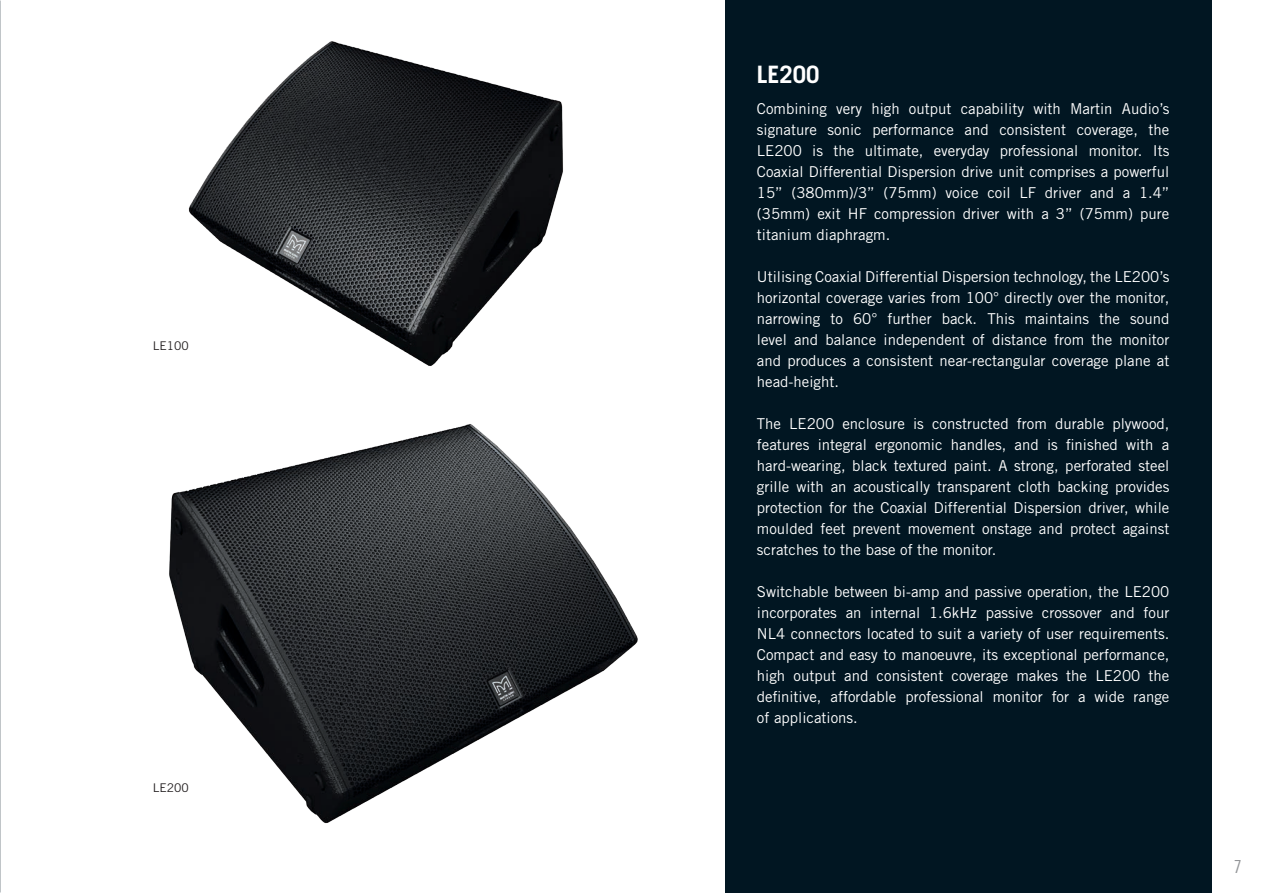
<style>
.page{position:relative;width:1263px;height:893px;background:#fff}
.page>*{position:absolute;margin:0;border:0;box-sizing:border-box;transform-origin:0 0}
.t1{font:700 24px "Trade Gothic";color:#fff}
.t2{font:18px "Trade Gothic Cond Eighteen";color:#939598}
.t3{font:15px/21px "Trade Gothic";color:#fff;text-align:justify}
.t4{font:12px "Trade Gothic";color:#231f20}
</style>
<div class="page">
<div style="left:725px;top:0;width:486px;height:893px;background:#011622"></div>
<img style="left:169px;top:424px;width:469px;height:400px">
<img style="left:188px;top:41px;width:375px;height:325px">
<p class="t4" style="left:153px;top:338px;width:37px">LE100</p>
<p class="t4" style="left:153px;top:780px;width:37px">LE200</p>
<h1 class="t1" style="left:757px;top:59px;width:64px">LE200</h1>
<p class="t3" style="left:757px;top:98px;width:414px">Combining very high output capability with Martin Audio’s signature sonic performance and consistent coverage, the LE200 is the ultimate, everyday professional monitor. Its Coaxial Differential Dispersion drive unit comprises a powerful 15” (380mm)/3” (75mm) voice coil LF driver and a 1.4” (35mm) exit HF compression driver with a 3” (75mm) pure titanium diaphragm.</p>
<p class="t3" style="left:757px;top:266px;width:414px">Utilising Coaxial Differential Dispersion technology, the LE200’s horizontal coverage varies from 100° directly over the monitor, narrowing to 60° further back. This maintains the sound level and balance independent of distance from the monitor and produces a consistent near-rectangular coverage plane at head-height.</p>
<p class="t3" style="left:757px;top:413px;width:414px">The LE200 enclosure is constructed from durable plywood, features integral ergonomic handles, and is finished with a hard-wearing, black textured paint. A strong, perforated steel grille with an acoustically transparent cloth backing provides protection for the Coaxial Differential Dispersion driver, while moulded feet prevent movement onstage and protect against scratches to the base of the monitor.</p>
<p class="t3" style="left:757px;top:581px;width:414px">Switchable between bi-amp and passive operation, the LE200 incorporates an internal 1.6kHz passive crossover and four NL4 connectors located to suit a variety of user requirements.<br>Compact and easy to manoeuvre, its exceptional performance, high output and consistent coverage makes the LE200 the definitive, affordable professional monitor for a wide range of applications.</p>
<p class="t2" style="left:1234px;top:856px;width:9px">7</p>
</div>
